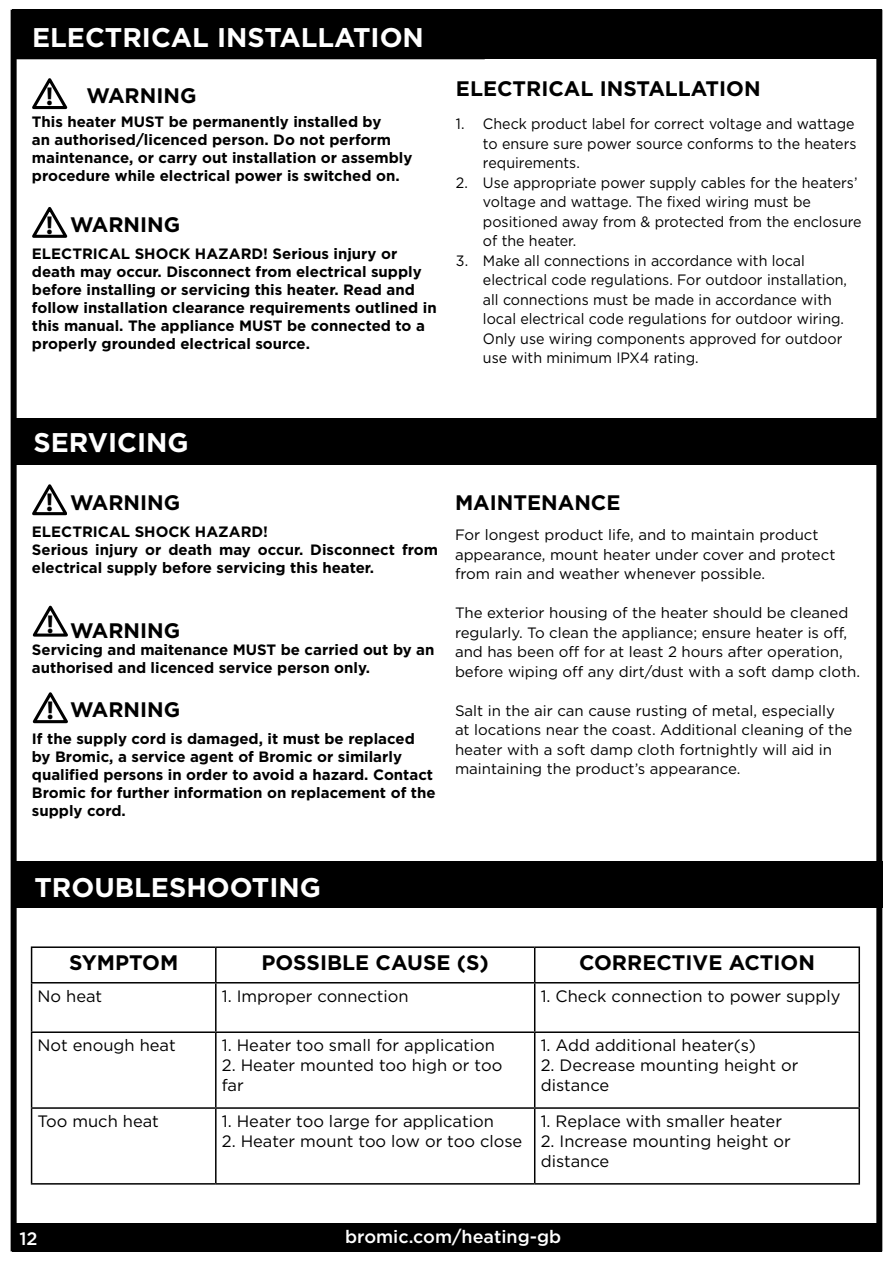
<style>
.page{position:relative;width:893px;height:1263px;background:#fff}
.page>*{position:absolute;margin:0;border:0;box-sizing:border-box;transform-origin:0 0}
.t1{font:700 27px "Gotham";color:#fff}
.t2{font:700 25.95px "Myriad";color:#000}
.t3{font:700 21px "Gotham";color:#000}
.t4{font:500 18px "Gotham";color:#fff}
.t5{font:16.5px/19.8px "Gotham";color:#000}
.t6{font:700 15px/18px "Gotham";color:#000}
.t7{font:15px/19.5px "Gotham";color:#000;scale:.95 1}
.t8{font:15px/19.5px "Gotham";color:#000}
</style>
<div class="page">
<div style="left:12px;top:1223px;width:870px;height:29px;background:#000"></div>
<div style="left:12px;top:9px;width:870px;height:50px;background:#000"></div>
<div style="left:11px;top:10px;width:871px;height:1241px;border:6px solid #000"></div>
<hr style="left:12px;top:56px;width:473px;height:3px;background:#000">
<svg style="left:33px;top:78px;width:35px;height:32px"></svg>
<svg style="left:32px;top:207px;width:36px;height:31px"></svg>
<svg style="left:32px;top:484px;width:35px;height:32px"></svg>
<div style="left:14px;top:418px;width:867px;height:46px;background:#000"></div>
<svg style="left:33px;top:605px;width:35px;height:32px"></svg>
<svg style="left:33px;top:692px;width:35px;height:32px"></svg>
<hr style="left:31px;top:946px;width:185px;height:2px;background:#000">
<hr style="left:31px;top:948px;width:1px;height:34px;background:#000">
<hr style="left:216px;top:946px;width:319px;height:2px;background:#000">
<hr style="left:215px;top:948px;width:2px;height:34px;background:#000">
<hr style="left:535px;top:946px;width:325px;height:2px;background:#000">
<hr style="left:534px;top:948px;width:1px;height:34px;background:#000">
<hr style="left:858px;top:948px;width:2px;height:34px;background:#000">
<hr style="left:31px;top:982px;width:185px;height:1px;background:#000">
<hr style="left:31px;top:983px;width:1px;height:48px;background:#000">
<hr style="left:216px;top:982px;width:319px;height:1px;background:#000">
<hr style="left:215px;top:983px;width:2px;height:48px;background:#000">
<hr style="left:535px;top:982px;width:325px;height:1px;background:#000">
<hr style="left:534px;top:983px;width:1px;height:48px;background:#000">
<hr style="left:858px;top:983px;width:2px;height:48px;background:#000">
<hr style="left:31px;top:1031px;width:185px;height:2px;background:#000">
<hr style="left:31px;top:1033px;width:1px;height:74px;background:#000">
<hr style="left:216px;top:1031px;width:319px;height:2px;background:#000">
<hr style="left:215px;top:1033px;width:2px;height:74px;background:#000">
<hr style="left:535px;top:1031px;width:325px;height:2px;background:#000">
<hr style="left:534px;top:1033px;width:1px;height:74px;background:#000">
<hr style="left:858px;top:1033px;width:2px;height:74px;background:#000">
<hr style="left:31px;top:1107px;width:185px;height:2px;background:#000">
<hr style="left:31px;top:1109px;width:1px;height:74px;background:#000">
<hr style="left:216px;top:1107px;width:319px;height:2px;background:#000">
<hr style="left:215px;top:1109px;width:2px;height:74px;background:#000">
<hr style="left:535px;top:1107px;width:325px;height:2px;background:#000">
<hr style="left:534px;top:1109px;width:1px;height:74px;background:#000">
<hr style="left:858px;top:1109px;width:2px;height:74px;background:#000">
<hr style="left:31px;top:1183px;width:185px;height:1px;background:#000">
<hr style="left:216px;top:1183px;width:319px;height:1px;background:#000">
<hr style="left:535px;top:1183px;width:325px;height:1px;background:#000">
<div style="left:15px;top:861px;width:867px;height:47px;background:#000"></div>
<h1 class="t1" style="left:32px;top:26px;width:393px">ELECTRICAL INSTALLATION</h1>
<h3 class="t3" style="left:456px;top:79px;width:306px">ELECTRICAL INSTALLATION</h3>
<h2 class="t2" style="left:46px;top:81px;width:8px">!</h2>
<h3 class="t3" style="left:86px;top:86px;width:112px">WARNING</h3>
<p class="t6" style="left:32px;top:113px;width:382px">This heater MUST be permanently installed by<br>an authorised/licenced person. Do not perform maintenance, or carry out installation or assembly procedure while electrical power is switched on.</p>
<p class="t7" style="left:483px;top:115px;width:395px;text-indent:-27px">1. Check product label for correct voltage and wattage to ensure sure power source conforms to the heaters requirements.</p>
<p class="t7" style="left:483px;top:174px;width:400px;text-indent:-27px">2. Use appropriate power supply cables for the heaters’ voltage and wattage. The fixed wiring must be positioned away from &amp; protected from the enclosure of the heater.</p>
<p class="t7" style="left:483px;top:252px;width:385px;text-indent:-27px">3. Make all connections in accordance with local electrical code regulations. For outdoor installation, all connections must be made in accordance with local electrical code regulations for outdoor wiring.<br>Only use wiring components approved for outdoor use with minimum IPX4 rating.</p>
<h2 class="t2" style="left:46px;top:210px;width:8px">!</h2>
<h3 class="t3" style="left:70px;top:215px;width:112px">WARNING</h3>
<p class="t6" style="left:32px;top:245px;width:406px">ELECTRICAL SHOCK HAZARD! Serious injury or death may occur. Disconnect from electrical supply before installing or servicing this heater. Read and follow installation clearance requirements outlined in this manual. The appliance MUST be connected to a properly grounded electrical source.</p>
<h1 class="t1" style="left:33px;top:431px;width:157px">SERVICING</h1>
<h2 class="t2" style="left:46px;top:487px;width:8px">!</h2>
<h3 class="t3" style="left:70px;top:494px;width:112px">WARNING</h3>
<p class="t6" style="left:32px;top:523px;width:408px">ELECTRICAL SHOCK HAZARD!<br>Serious injury or death may occur. Disconnect from electrical supply before servicing this heater.</p>
<h2 class="t2" style="left:47px;top:609px;width:8px">!</h2>
<h3 class="t3" style="left:70px;top:621px;width:112px">WARNING</h3>
<p class="t6" style="left:32px;top:642px;width:404px">Servicing and maitenance MUST be carried out by an authorised and licenced service person only.</p>
<h2 class="t2" style="left:47px;top:695px;width:8px">!</h2>
<h3 class="t3" style="left:70px;top:700px;width:112px">WARNING</h3>
<p class="t6" style="left:32px;top:730px;width:405px">If the supply cord is damaged, it must be replaced by Bromic, a service agent of Bromic or similarly qualified persons in order to avoid a hazard. Contact Bromic for further information on replacement of the supply cord.</p>
<h3 class="t3" style="left:455px;top:494px;width:167px">MAINTENANCE</h3>
<p class="t8" style="left:455px;top:526px;width:382px">For longest product life, and to maintain product appearance, mount heater under cover and protect from rain and weather whenever possible.</p>
<p class="t8" style="left:455px;top:604px;width:407px">The exterior housing of the heater should be cleaned regularly. To clean the appliance; ensure heater is off, and has been off for at least 2 hours after operation, before wiping off any dirt/dust with a soft damp cloth.</p>
<p class="t8" style="left:455px;top:701px;width:399px">Salt in the air can cause rusting of metal, especially at locations near the coast. Additional cleaning of the heater with a soft damp cloth fortnightly will aid in maintaining the product’s appearance.</p>
<h1 class="t1" style="left:34px;top:876px;width:288px">TROUBLESHOOTING</h1>
<h3 class="t3" style="left:69px;top:953px;width:111px">SYMPTOM</h3>
<h3 class="t3" style="left:262px;top:953px;width:229px">POSSIBLE CAUSE (S)</h3>
<h3 class="t3" style="left:579px;top:953px;width:237px">CORRECTIVE ACTION</h3>
<p class="t5" style="left:38px;top:987px;width:66px">No heat</p>
<p class="t5" style="left:222px;top:987px;width:188px">1. Improper connection</p>
<p class="t5" style="left:541px;top:987px;width:301px">1. Check connection to power supply</p>
<p class="t5" style="left:38px;top:1036px;width:140px">Not enough heat</p>
<p class="t5" style="left:222px;top:1036px;width:275px">1. Heater too small for application</p>
<p class="t5" style="left:222px;top:1056px;width:282px">2. Heater mounted too high or too far</p>
<p class="t5" style="left:541px;top:1036px;width:217px">1. Add additional heater(s)</p>
<p class="t5" style="left:541px;top:1056px;width:259px">2. Decrease mounting height or distance</p>
<p class="t5" style="left:38px;top:1112px;width:123px">Too much heat</p>
<p class="t5" style="left:222px;top:1112px;width:274px">1. Heater too large for application</p>
<p class="t5" style="left:222px;top:1132px;width:302px">2. Heater mount too low or too close</p>
<p class="t5" style="left:541px;top:1112px;width:243px">1. Replace with smaller heater</p>
<p class="t5" style="left:541px;top:1132px;width:251px">2. Increase mounting height or distance</p>
<p class="t4" style="left:19px;top:1231px;width:20px">12</p>
<p class="t4" style="left:345px;top:1229px;width:218px">bromic.com/heating-gb</p>
</div>
